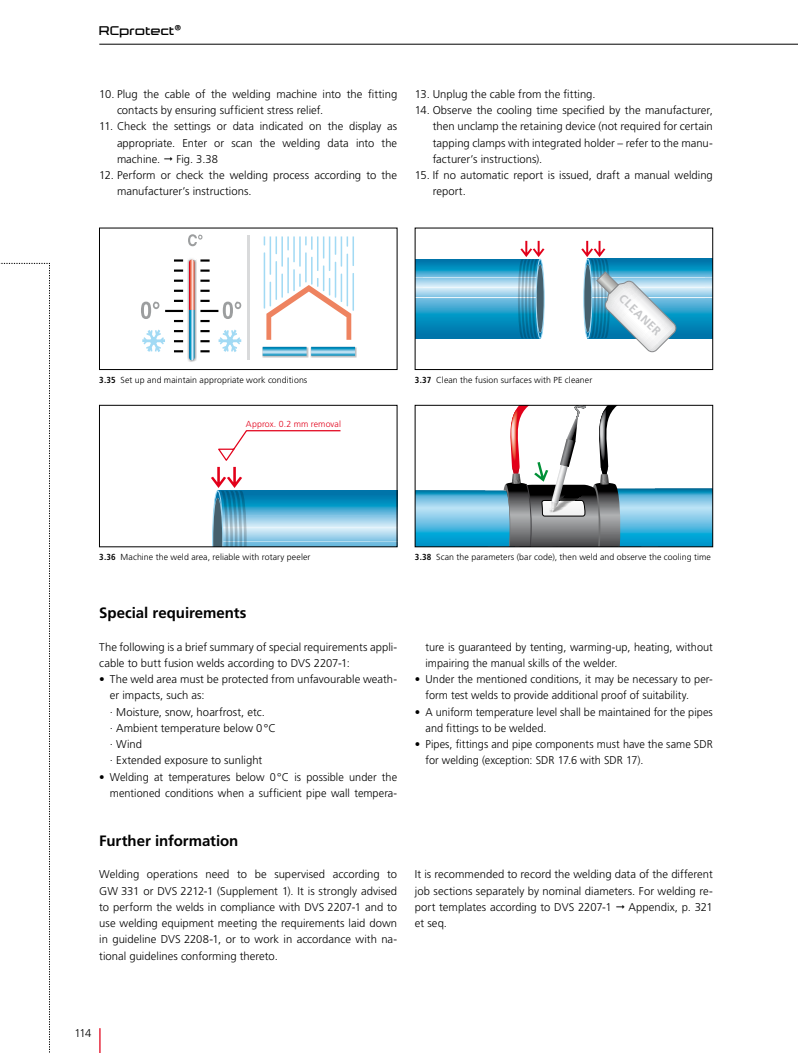
<style>
.page{position:relative;width:798px;height:1053px;background:#fff}
.page>*{position:absolute;margin:0;border:0;box-sizing:border-box;transform-origin:0 0}
.t1{font:700 15px "Frutiger LT Std";letter-spacing:-.005em;color:#000}
.t2{font:300 13.75px "Trade Marker";letter-spacing:.035em;color:#000}
.t3{font:700 11.75px "Frutiger LT";color:#c6c7c9}
.t4{font:300 11.25px/16.2px "Frutiger LT Std";color:#000}
.t5{font:300 8.75px "Frutiger LT Std";letter-spacing:.01em;color:#000}
.t6{font:300 8.75px "Frutiger LT Std";letter-spacing:.01em;color:#e2001a}
.s1{font-weight:700;font-stretch:condensed}
</style>
<div class="page">
<svg style="left:99px;top:1028px;width:1px;height:24px"></svg>
<hr style="left:99px;top:44px;width:698px;height:1px;background:#000">
<img style="left:262px;top:355px;width:46px;height:3px">
<img style="left:310px;top:348px;width:46px;height:10px">
<svg style="left:262px;top:347px;width:93px;height:8px"></svg>
<svg style="left:188px;top:234px;width:14px;height:12px"></svg>
<hr style="left:247px;top:235px;width:3px;height:125px;background:#d9dadb">
<svg style="left:263px;top:236px;width:91px;height:104px"></svg>
<svg style="left:141px;top:259px;width:100px;height:103px"></svg>
<img style="left:706px;top:488px;width:4px;height:57px">
<img style="left:488px;top:490px;width:15px;height:55px">
<img style="left:417px;top:490px;width:71px;height:55px">
<svg style="left:503px;top:407px;width:203px;height:138px"></svg>
<div style="left:415px;top:405px;width:297px;height:142px;border:1px solid #000"></div>
<img style="left:341px;top:490px;width:29px;height:55px">
<img style="left:370px;top:490px;width:25px;height:55px">
<div style="left:99px;top:405px;width:298px;height:142px;border:1px solid #000"></div>
<img style="left:676px;top:259px;width:28px;height:79px">
<img style="left:704px;top:259px;width:6px;height:79px">
<svg style="left:581px;top:241px;width:95px;height:111px"></svg>
<img style="left:422px;top:259px;width:95px;height:79px">
<img style="left:417px;top:259px;width:5px;height:79px">
<svg style="left:517px;top:241px;width:27px;height:97px;background:#689bb5"></svg>
<svg style="left:211px;top:430px;width:130px;height:116px"></svg>
<svg style="left:0;top:263px;width:50px;height:789px"></svg>
<p class="t2" style="left:99px;top:23px;width:83px">RCprotect®</p>
<p class="t4" style="left:117px;top:86px;width:281px;text-indent:-18px">10. Plug the cable of the welding machine into the fitting contacts by ensuring sufficient stress relief.</p>
<p class="t4" style="left:117px;top:118px;width:281px;text-align:justify;text-indent:-18px">11. Check the settings or data indicated on the display as appropriate. Enter or scan the welding data into the machine.</p>
<p class="t4" style="left:176px;top:151px;width:43px">Fig. 3.38</p>
<p class="t4" style="left:117px;top:167px;width:281px;text-indent:-18px">12. Perform or check the welding process according to the manufacturer’s instructions.</p>
<p class="t4" style="left:415px;top:86px;width:182px">13. Unplug the cable from the fitting.</p>
<p class="t4" style="left:432px;top:102px;width:281px;text-align:justify;text-indent:-18px">14. Observe the cooling time specified by the manufacturer, then unclamp the retaining device (not required for certain tapping clamps with integrated holder – refer to the manu&shy;facturer’s instructions).</p>
<p class="t4" style="left:432px;top:167px;width:281px;text-indent:-18px">15. If no automatic report is issued, draft a manual welding report.</p>
<p class="t5" style="left:99px;top:375px;width:209px"><span class="s1">3.35</span> Set up and maintain appropriate work conditions</p>
<p class="t6" style="left:246px;top:419px;width:96px">Approx. 0.2 mm removal</p>
<p class="t5" style="left:415px;top:375px;width:179px"><span class="s1">3.37</span> Clean the fusion surfaces with PE cleaner</p>
<p class="t3" style="left:626px;top:291px;width:55px;rotate:45deg">CLEANER</p>
<p class="t5" style="left:99px;top:552px;width:212px"><span class="s1">3.36</span> Machine the weld area, reliable with rotary peeler</p>
<h1 class="t1" style="left:99px;top:604px;width:149px">Special requirements</h1>
<p class="t4" style="left:99px;top:638px;width:299px">The following is a brief summary of special requirements appli&shy;cable to butt fusion welds according to DVS 2207-1:</p>
<p class="t4" style="left:110px;top:671px;width:289px;text-indent:-11px">• The weld area must be protected from unfavourable weath&shy;er impacts, such as:<br>· Moisture, snow, hoarfrost, etc.<br>· Ambient temperature below 0°C<br>· Wind<br>· Extended exposure to sunlight</p>
<p class="t4" style="left:99px;top:768px;width:299px;text-align:right">• Welding at temperatures below 0°C is possible under the mentioned conditions when a sufficient pipe wall tempera-</p>
<p class="t5" style="left:415px;top:551px;width:297px"><span class="s1">3.38</span> Scan the parameters (bar code), then weld and observe the cooling time</p>
<p class="t4" style="left:425px;top:638px;width:288px">ture is guaranteed by tenting, warming-up, heating, without impairing the manual skills of the welder.</p>
<p class="t4" style="left:425px;top:671px;width:289px;text-indent:-11px">• Under the mentioned conditions, it may be necessary to per&shy;form test welds to provide additional proof of suitability.</p>
<p class="t4" style="left:425px;top:703px;width:288px;text-indent:-11px">• A uniform temperature level shall be maintained for the pipes and fittings to be welded.</p>
<p class="t4" style="left:425px;top:736px;width:289px;text-indent:-11px">• Pipes, fittings and pipe components must have the same SDR for welding (exception: SDR 17.6 with SDR 17).</p>
<h1 class="t1" style="left:99px;top:831px;width:141px">Further information</h1>
<p class="t4" style="left:99px;top:866px;width:299px;text-align:justify">Welding operations need to be supervised according to GW 331 or DVS 2212-1 (Supplement 1). It is strongly advised to perform the welds in compliance with DVS 2207-1 and to use welding equipment meeting the requirements laid down in guideline DVS 2208-1, or to work in accordance with na&shy;tional guidelines conforming thereto.</p>
<p class="t4" style="left:415px;top:866px;width:299px;text-align:justify">It is recommended to record the welding data of the different job sections separately by nominal diameters. For welding re&shy;port templates according to DVS 2207-1</p>
<p class="t4" style="left:628px;top:898px;width:86px">Appendix, p. 321</p>
<p class="t4" style="left:415px;top:915px;width:34px">et seq.</p>
<p class="t4" style="left:74px;top:1024px;width:19px">114</p>
</div>
